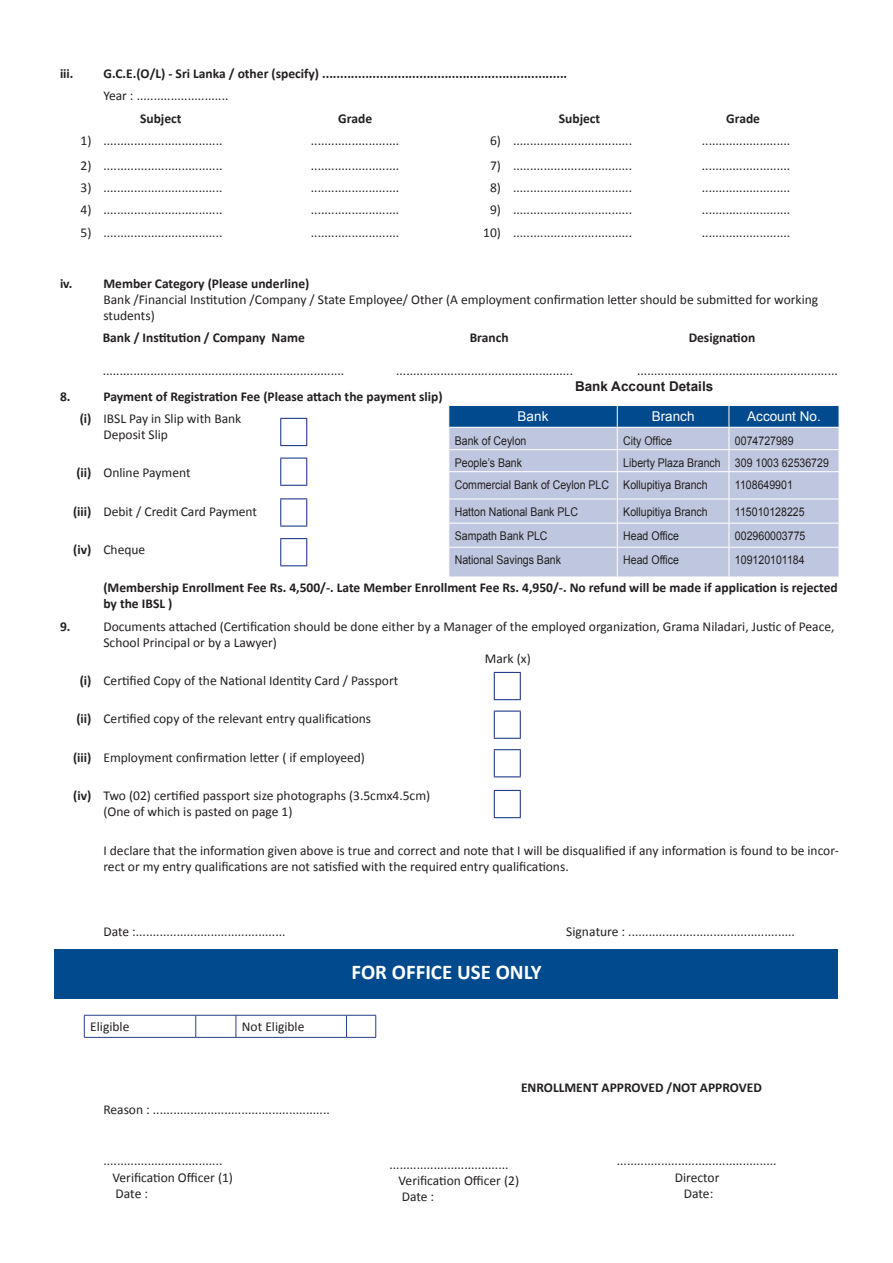
<style>
.page{position:relative;width:893px;height:1263px;background:#fff}
.page>*{position:absolute;margin:0;border:0;box-sizing:border-box;transform-origin:0 0}
.t1{font:700 21px "Calibri";color:#fff}
.t2{font:13.5px/16.2px "Calibri";color:#231f20}
.t3{font:700 13.5px/22.2px "Calibri";color:#231f20}
.t4{font:13.5px "Arial";color:#fff}
.t5{font:700 13.5px "Arial";color:#231f20}
.t6{font:12px/21.9px "Arial";color:#231f20;scale:.88 1}
.s1{font-weight:400}
.s2{font-weight:700}
</style>
<div class="page">
<svg style="left:280px;top:418px;width:27px;height:28px"></svg>
<hr style="left:280px;top:457px;width:27px;height:2px;background:#253f8e">
<svg style="left:280px;top:459px;width:27px;height:27px"></svg>
<svg style="left:280px;top:498px;width:27px;height:27px"></svg>
<hr style="left:280px;top:525px;width:27px;height:2px;background:#253f8e">
<svg style="left:280px;top:538px;width:27px;height:28px"></svg>
<svg style="left:494px;top:672px;width:27px;height:28px"></svg>
<hr style="left:494px;top:710px;width:27px;height:2px;background:#253f8e">
<svg style="left:494px;top:712px;width:27px;height:27px"></svg>
<svg style="left:494px;top:749px;width:27px;height:28px"></svg>
<svg style="left:494px;top:790px;width:27px;height:28px"></svg>
<div style="left:54px;top:950px;width:783px;height:49px;background:#014a8d"></div>
<hr style="left:84px;top:1015px;width:112px;height:1px;background:#253f8e">
<svg style="left:84px;top:1015px;width:1px;height:22px"></svg>
<hr style="left:196px;top:1015px;width:40px;height:1px;background:#253f8e">
<svg style="left:195px;top:1015px;width:1px;height:22px"></svg>
<hr style="left:236px;top:1015px;width:111px;height:1px;background:#253f8e">
<svg style="left:236px;top:1015px;width:1px;height:22px"></svg>
<hr style="left:346px;top:1015px;width:30px;height:1px;background:#253f8e">
<svg style="left:346px;top:1015px;width:1px;height:22px"></svg>
<svg style="left:375px;top:1015px;width:1px;height:22px"></svg>
<hr style="left:84px;top:1037px;width:112px;height:1px;background:#253f8e">
<hr style="left:196px;top:1037px;width:40px;height:1px;background:#253f8e">
<hr style="left:236px;top:1037px;width:111px;height:1px;background:#253f8e">
<hr style="left:346px;top:1037px;width:30px;height:1px;background:#253f8e">
<svg style="left:448px;top:405px;width:391px;height:172px;background:#abbad7"></svg>
<hr style="left:729px;top:547px;width:110px;height:1px;background:#fff">
<p class="t3" style="left:60px;top:63px;width:15px">iii.</p>
<p class="t3" style="left:103px;top:63px;width:465px">G.C.E.(O/L) - Sri Lanka / other (specify) ....................................................................</p>
<p class="t2" style="left:103px;top:88px;width:127px">Year : ...........................</p>
<p class="t3" style="left:140px;top:107px;width:43px">Subject</p>
<p class="t3" style="left:338px;top:107px;width:35px">Grade</p>
<p class="t3" style="left:559px;top:107px;width:43px">Subject</p>
<p class="t3" style="left:726px;top:107px;width:35px">Grade</p>
<p class="t2" style="left:80px;top:132px;width:144px">1) ...................................</p>
<p class="t2" style="left:311px;top:132px;width:90px">..........................</p>
<p class="t2" style="left:490px;top:132px;width:144px">6) ...................................</p>
<p class="t2" style="left:702px;top:132px;width:90px">..........................</p>
<p class="t2" style="left:80px;top:158px;width:144px">2) ...................................</p>
<p class="t2" style="left:311px;top:158px;width:90px">..........................</p>
<p class="t2" style="left:490px;top:158px;width:144px">7) ...................................</p>
<p class="t2" style="left:702px;top:158px;width:90px">..........................</p>
<p class="t2" style="left:80px;top:180px;width:144px">3) ...................................</p>
<p class="t2" style="left:311px;top:180px;width:90px">..........................</p>
<p class="t2" style="left:490px;top:180px;width:144px">8) ...................................</p>
<p class="t2" style="left:702px;top:180px;width:90px">..........................</p>
<p class="t2" style="left:80px;top:202px;width:144px">4) ...................................</p>
<p class="t2" style="left:311px;top:202px;width:90px">..........................</p>
<p class="t2" style="left:490px;top:202px;width:144px">9) ...................................</p>
<p class="t2" style="left:702px;top:202px;width:90px">..........................</p>
<p class="t2" style="left:80px;top:224px;width:144px">5) ...................................</p>
<p class="t2" style="left:311px;top:224px;width:90px">..........................</p>
<p class="t2" style="left:483px;top:224px;width:150px">10) ...................................</p>
<p class="t2" style="left:702px;top:224px;width:90px">..........................</p>
<p class="t3" style="left:60px;top:272px;width:251px">iv. Member Category (Please underline)</p>
<p class="t2" style="left:103px;top:291px;width:716px">Bank /Financial Institution /Company / State Employee/ Other (A employment confirmation letter should be submitted for working students)</p>
<p class="t3" style="left:103px;top:326px;width:204px">Bank / Institution / Company Name</p>
<p class="t3" style="left:470px;top:326px;width:40px">Branch</p>
<p class="t3" style="left:689px;top:326px;width:68px">Designation</p>
<p class="t2" style="left:103px;top:362px;width:243px">.......................................................................</p>
<p class="t2" style="left:396px;top:362px;width:178px">....................................................</p>
<p class="t2" style="left:637px;top:362px;width:202px">...........................................................</p>
<p class="t3" style="left:60px;top:385px;width:12px">8.</p>
<p class="t3" style="left:80px;top:385px;width:364px;text-indent:24px">Payment of Registration Fee (Please attach the payment slip) (i) <span class="s1">IBSL Pay in Slip with Bank</span></p>
<p class="t2" style="left:103px;top:426px;width:66px">Deposit Slip</p>
<p class="t2" style="left:76px;top:465px;width:116px"><span class="s2">(ii)</span> Online Payment</p>
<p class="t2" style="left:73px;top:503px;width:185px"><span class="s2">(iii)</span> Debit / Credit Card Payment</p>
<p class="t2" style="left:73px;top:541px;width:74px"><span class="s2">(iv)</span> Cheque</p>
<p class="t3" style="left:103px;top:580px;width:736px;line-height:16.2px">(Membership Enrollment Fee Rs. 4,500/-. Late Member Enrollment Fee Rs. 4,950/-. No refund will be made if application is rejected by the IBSL )</p>
<p class="t3" style="left:60px;top:615px;width:12px">9.</p>
<p class="t2" style="left:103px;top:618px;width:733px">Documents attached (Certification should be done either by a Manager of the employed organization, Grama Niladari, Justic of Peace,</p>
<p class="t2" style="left:103px;top:634px;width:175px">School Principal or by a Lawyer)</p>
<p class="t2" style="left:485px;top:650px;width:47px">Mark (x)</p>
<p class="t2" style="left:80px;top:672px;width:320px"><span class="s2">(i)</span> Certified Copy of the National Identity Card / Passport</p>
<p class="t2" style="left:76px;top:711px;width:296px"><span class="s2">(ii)</span> Certified copy of the relevant entry qualifications</p>
<p class="t2" style="left:73px;top:749px;width:293px"><span class="s2">(iii)</span> Employment confirmation letter ( if employeed)</p>
<p class="t2" style="left:103px;top:787px;width:328px;text-indent:-30px"><span class="s2">(iv)</span> Two (02) certified passport size photographs (3.5cmx4.5cm) (One of which is pasted on page 1)</p>
<p class="t2" style="left:103px;top:842px;width:737px">I declare that the information given above is true and correct and note that I will be disqualified if any information is found to be incor&shy;rect or my entry qualifications are not satisfied with the required entry qualifications.</p>
<p class="t5" style="left:575px;top:378px;width:140px">Bank Account Details</p>
<p class="t4" style="left:518px;top:408px;width:32px">Bank</p>
<p class="t4" style="left:652px;top:408px;width:44px">Branch</p>
<p class="t4" style="left:747px;top:408px;width:75px">Account No.</p>
<p class="t6" style="left:455px;top:429px;width:83px">Bank of Ceylon</p>
<p class="t6" style="left:623px;top:429px;width:57px">City Office</p>
<p class="t6" style="left:735px;top:429px;width:68px">0074727989</p>
<p class="t6" style="left:455px;top:452px;width:78px">People’s Bank</p>
<p class="t6" style="left:455px;top:452px;width:427px;text-indent:168px">Liberty Plaza Branch 309 1003 62536729<br>Commercial Bank of Ceylon PLC Kollupitiya Branch</p>
<p class="t6" style="left:735px;top:474px;width:67px">1108649901</p>
<p class="t6" style="left:455px;top:501px;width:142px">Hatton National Bank PLC</p>
<p class="t6" style="left:623px;top:501px;width:98px">Kollupitiya Branch</p>
<p class="t6" style="left:735px;top:501px;width:81px">115010128225</p>
<p class="t6" style="left:455px;top:525px;width:107px">Sampath Bank PLC</p>
<p class="t6" style="left:623px;top:525px;width:65px">Head Office</p>
<p class="t6" style="left:735px;top:525px;width:82px">002960003775</p>
<p class="t6" style="left:455px;top:549px;width:122px">National Savings Bank</p>
<p class="t6" style="left:623px;top:549px;width:65px">Head Office</p>
<p class="t6" style="left:735px;top:549px;width:81px">109120101184</p>
<p class="t2" style="left:103px;top:923px;width:184px">Date :............................................</p>
<p class="t2" style="left:566px;top:923px;width:230px">Signature : .................................................</p>
<p class="t2" style="left:90px;top:1019px;width:41px">Eligible</p>
<p class="t2" style="left:242px;top:1019px;width:64px">Not Eligible</p>
<p class="t2" style="left:103px;top:1102px;width:228px">Reason : ....................................................</p>
<h1 class="t1" style="left:352px;top:958px;width:192px">FOR OFFICE USE ONLY</h1>
<p class="t3" style="left:521px;top:1076px;width:242px">ENROLLMENT APPROVED /NOT APPROVED</p>
<p class="t2" style="left:113px;top:1153px;width:122px;text-indent:-9px">...................................<br>Verification Officer (1)<br>Date :</p>
<p class="t2" style="left:617px;top:1153px;width:161px;text-align:center">...............................................<br>Director<br>Date:</p>
<p class="t2" style="left:399px;top:1156px;width:122px;text-indent:-9px">...................................<br>Verification Officer (2)<br>Date :</p>
</div>
